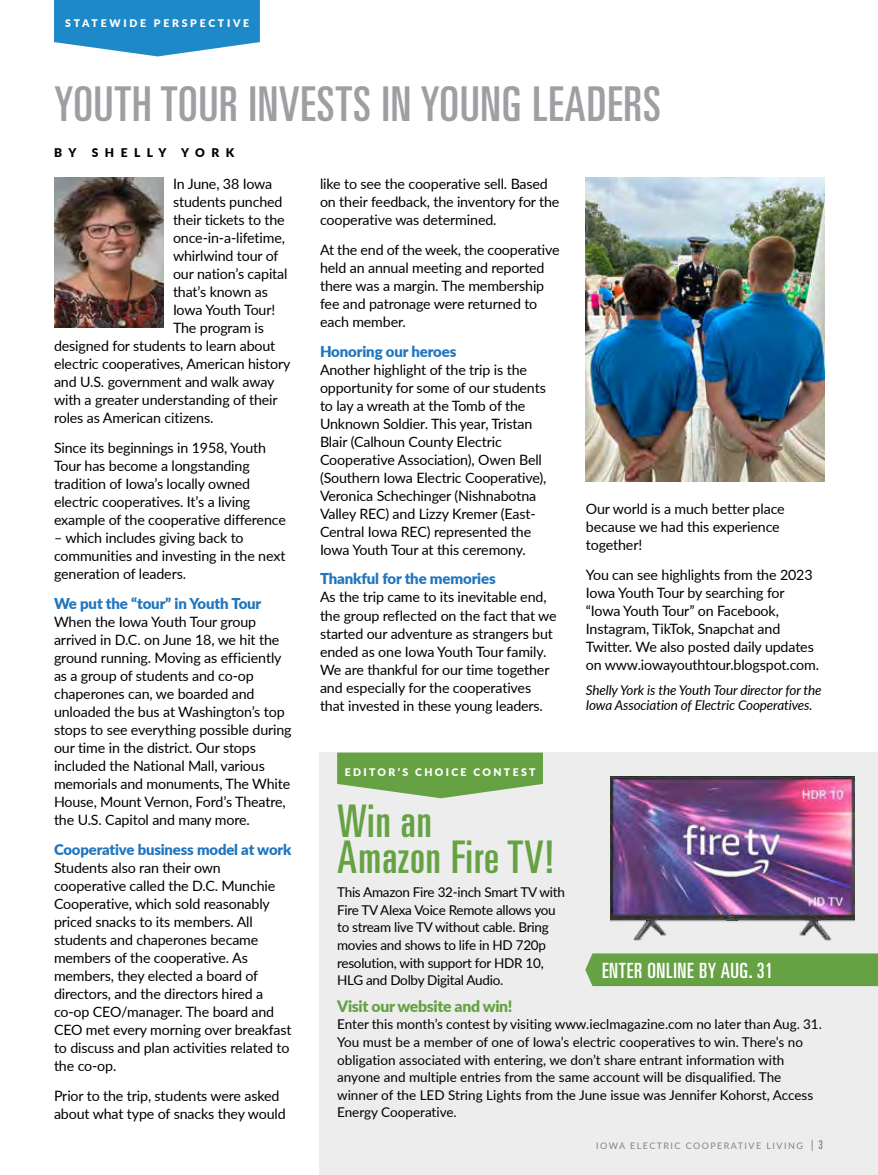
<style>
.page{position:relative;width:878px;height:1175px;background:#fff}
.page>*{position:absolute;margin:0;border:0;box-sizing:border-box;transform-origin:0 0}
.t1{font:ultra-condensed 48px "Univers LT Std";letter-spacing:.02em;color:#9d9fa2}
.t2{font:ultra-condensed 45px/36px "Univers LT Std";letter-spacing:.02em;color:#66a244}
.t3{font:ultra-condensed 21px "Univers LT Std";letter-spacing:.03em;color:#fff}
.t4{font:900 15.75px "Lato";letter-spacing:-.02em;color:#66a244}
.t5{font:900 15px "Lato";letter-spacing:-.01em;color:#2076bf}
.t6{font:900 14.85px "Lato";letter-spacing:-.01em;color:#2076bf}
.t7{font:14.25px/18px "Lato";letter-spacing:-.01em;color:#000}
.t8{font:13.5px/17.5px "Lato";color:#000}
.t9{font:13.5px/17.5px "Lato";letter-spacing:-.02em;color:#000}
.t10{font:italic 13.5px/15.5px "Lato";letter-spacing:-.01em;color:#000}
.t11{font:900 12px "Lato";letter-spacing:.54em;color:#000}
.t12{font:900 10.5px "Lato";letter-spacing:.22em;color:#fff}
.t13{font:900 10.5px "Lato";letter-spacing:.26em;color:#fff}
.t14{font:9px "Lato";letter-spacing:.16em;color:#808285}
.s1{font-size:12px}
.s2{font-family:"Univers LT Std";font-stretch:ultra-condensed;font-size:12px}
</style>
<div class="page">
<div style="left:320px;top:752px;width:558px;height:422px;background:#ededee"></div>
<svg style="left:54px;top:0;width:206px;height:56px;background:#3997cf"></svg>
<svg style="left:337px;top:752px;width:206px;height:46px;background:#7cae5f"></svg>
<div style="left:585px;top:953px;width:293px;height:33px;background:#66a244"></div>
<img style="left:54px;top:177px;width:110px;height:150px">
<img style="left:585px;top:177px;width:239px;height:304px">
<img style="left:610px;top:777px;width:244px;height:164px">
<p class="t13" style="left:65px;top:15px;width:186px">STATEWIDE PERSPECTIVE</p>
<h1 class="t1" style="left:54px;top:77px;width:608px">YOUTH TOUR INVESTS IN YOUNG LEADERS</h1>
<p class="t11" style="left:54px;top:143px;width:24px">B Y</p>
<p class="t11" style="left:92px;top:143px;width:144px">SHELLY YORK</p>
<p class="t7" style="left:173px;top:174px;width:101px">In June, 38 Iowa</p>
<p class="t7" style="left:173px;top:192px;width:111px">students punched</p>
<p class="t7" style="left:173px;top:210px;width:113px">their tickets to the</p>
<p class="t7" style="left:173px;top:228px;width:113px">once-in-a-lifetime,</p>
<p class="t7" style="left:173px;top:246px;width:107px">whirlwind tour of</p>
<p class="t7" style="left:173px;top:264px;width:116px">our nation’s capital</p>
<p class="t7" style="left:173px;top:282px;width:96px">that’s known as</p>
<p class="t7" style="left:173px;top:300px;width:104px">Iowa Youth Tour!</p>
<p class="t7" style="left:173px;top:318px;width:92px">The program is</p>
<p class="t7" style="left:54px;top:336px;width:223px">designed for students to learn about</p>
<p class="t7" style="left:54px;top:354px;width:238px">electric cooperatives, American history</p>
<p class="t7" style="left:54px;top:372px;width:222px">and U.S. government and walk away</p>
<p class="t7" style="left:54px;top:390px;width:225px">with a greater understanding of their</p>
<p class="t7" style="left:54px;top:408px;width:161px">roles as American citizens.</p>
<p class="t7" style="left:54px;top:438px;width:233px">Since its beginnings in 1958, Youth Tour has become a longstanding tradition of Iowa’s locally owned electric cooperatives. It’s a living example of the cooperative difference</p>
<p class="t7" style="left:54px;top:528px;width:233px">– which includes giving back to communities and investing in the next generation of leaders.</p>
<p class="t5" style="left:54px;top:592px;width:209px">We put the “tour” in Youth Tour</p>
<p class="t7" style="left:54px;top:612px;width:239px">When the Iowa Youth Tour group arrived in D.C. on June 18, we hit the ground running. Moving as efficiently as a group of students and co-op chaperones can, we boarded and unloaded the bus at Washington’s top stops to see everything possible during our time in the district. Our stops included the National Mall, various memorials and monuments, The White House, Mount Vernon, Ford’s Theatre, the U.S. Capitol and many more.</p>
<p class="t6" style="left:54px;top:838px;width:239px">Cooperative business model at work</p>
<p class="t7" style="left:54px;top:857px;width:239px">Students also ran their own cooperative called the D.C. Munchie<br>Cooperative, which sold reasonably priced snacks to its members. All students and chaperones became members of the cooperative. As members, they elected a board of directors, and the directors hired a co-op CEO/manager. The board and<br>CEO met every morning over breakfast to discuss and plan activities related to the co-op.</p>
<p class="t7" style="left:54px;top:1085px;width:233px">Prior to the trip, students were asked about what type of snacks they would</p>
<p class="t7" style="left:320px;top:174px;width:241px">like to see the cooperative sell. Based on their feedback, the inventory for the cooperative was determined.</p>
<p class="t7" style="left:320px;top:240px;width:241px">At the end of the week, the cooperative held an annual meeting and reported there was a margin. The membership fee and patronage were returned to each member.</p>
<p class="t5" style="left:320px;top:340px;width:138px">Honoring our heroes</p>
<p class="t7" style="left:320px;top:360px;width:228px">Another highlight of the trip is the opportunity for some of our students to lay a wreath at the Tomb of the Unknown Soldier. This year, Tristan Blair (Calhoun County Electric Cooperative Association), Owen Bell (Southern Iowa Electric Cooperative), Veronica Schechinger (Nishnabotna Valley REC) and Lizzy Kremer (East-Central Iowa REC) represented the Iowa Youth Tour at this ceremony.</p>
<p class="t5" style="left:320px;top:567px;width:177px">Thankful for the memories</p>
<p class="t7" style="left:320px;top:587px;width:238px">As the trip came to its inevitable end, the group reflected on the fact that we started our adventure as strangers but ended as one Iowa Youth Tour family.<br>We are thankful for our time together and especially for the cooperatives that invested in these young leaders.</p>
<p class="t12" style="left:345px;top:764px;width:192px">EDITOR’S CHOICE CONTEST</p>
<p class="t7" style="left:586px;top:499px;width:200px">Our world is a much better place because we had this experience together!</p>
<p class="t7" style="left:586px;top:565px;width:235px">You can see highlights from the 2023<br>Iowa Youth Tour by searching for “Iowa Youth Tour” on Facebook, Instagram, TikTok, Snapchat and Twitter. We also posted daily updates on www.iowayouthtour.blogspot.com.</p>
<p class="t10" style="left:586px;top:681px;width:237px">Shelly York is the Youth Tour director for the<br>Iowa Association of Electric Cooperatives.</p>
<h2 class="t2" style="left:337px;top:802px;width:219px">Win an<br>Amazon Fire TV!</h2>
<p class="t9" style="left:337px;top:883px;width:229px">This Amazon Fire 32-inch Smart TV with Fire TV Alexa Voice Remote allows you to stream live TV without cable. Bring movies and shows to life in HD 720p resolution, with support for HDR 10, HLG and Dolby Digital Audio.</p>
<p class="t4" style="left:337px;top:994px;width:177px">Visit our website and win!</p>
<p class="t8" style="left:337px;top:1015px;width:486px">Enter this month’s contest by visiting www.ieclmagazine.com no later than Aug. 31.<br>You must be a member of one of Iowa’s electric cooperatives to win. There’s no obligation associated with entering, we don’t share entrant information with anyone and multiple entries from the same account will be disqualified. The winner of the LED String Lights from the June issue was Jennifer Kohorst, Access Energy Cooperative.</p>
<h3 class="t3" style="left:602px;top:958px;width:172px">ENTER ONLINE BY AUG. 31</h3>
<p class="t14" style="left:596px;top:1139px;width:228px">IOWA ELECTRIC COOPERATIVE LIVING <span class="s1">|</span> <span class="s2">3</span></p>
</div>
